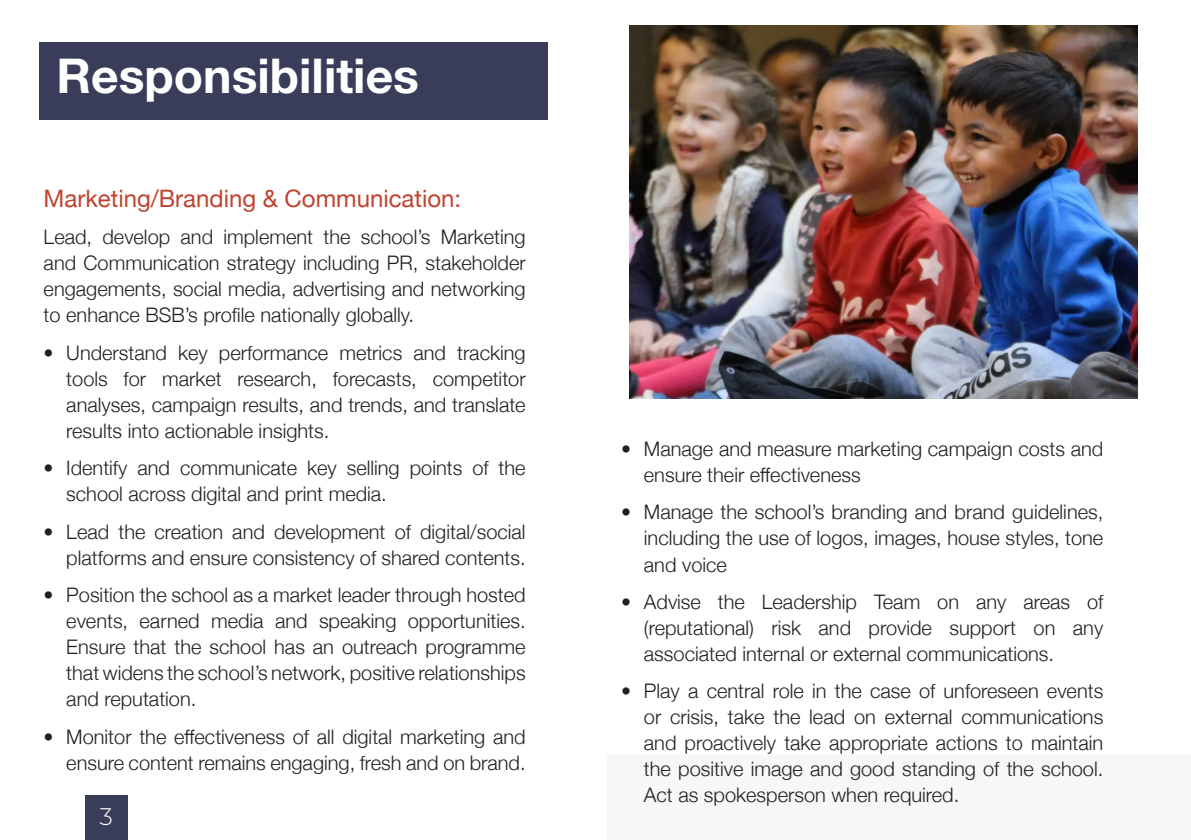
<style>
.page{position:relative;width:1191px;height:840px;background:#fff}
.page>*{position:absolute;margin:0;border:0;box-sizing:border-box;transform-origin:0 0}
.Title_Page{font:700 48px "Helvetica Neue LT Std";color:#fff}
.BSB_Style_1{font:24px "Helvetica Neue";color:#bf432f}
.t1{font:300 24px "Montserrat";color:#fff}
.BSB_Style_1-2{font:300 20px/26px "Helvetica Neue";color:#231f20;text-align:justify}
</style>
<div class="page">
<div style="left:607px;top:754px;width:584px;height:85px;background:#f7f7f8"></div>
<img style="left:629px;top:26px;width:508px;height:372px">
<div style="left:40px;top:42px;width:508px;height:77px;background:#393d59"></div>
<div style="left:85px;top:794px;width:43px;height:45px;background:#393d59"></div>
<p class="Title_Page" style="left:57px;top:46px;width:364px">Responsibilities</p>
<p class="BSB_Style_1" style="left:44px;top:181px;width:419px">Marketing/Branding &amp; Communication:</p>
<p class="BSB_Style_1-2" style="left:44px;top:222px;width:483px">Lead, develop and implement the school’s Marketing and Communication strategy including PR, stakeholder engagements, social media, advertising and networking to enhance BSB’s profile nationally globally.</p>
<p class="BSB_Style_1-2" style="left:66px;top:338px;width:461px;text-indent:-23px">• Understand key performance metrics and tracking tools for market research, forecasts, competitor analyses, campaign results, and trends, and translate results into actionable insights.</p>
<p class="BSB_Style_1-2" style="left:66px;top:453px;width:461px;text-indent:-23px">• Identify and communicate key selling points of the school across digital and print media.</p>
<p class="BSB_Style_1-2" style="left:44px;top:516px;width:483px;text-align:right">• Lead the creation and development of digital/social platforms and ensure consistency of shared contents.</p>
<p class="BSB_Style_1-2" style="left:66px;top:580px;width:461px;text-indent:-23px">• Position the school as a market leader through hosted events, earned media and speaking opportunities.<br>Ensure that the school has an outreach programme that widens the school’s network, positive relationships and reputation.</p>
<p class="BSB_Style_1-2" style="left:44px;top:721px;width:483px;text-align:right">• Monitor the effectiveness of all digital marketing and ensure content remains engaging, fresh and on brand.</p>
<p class="t1" style="left:100px;top:799px;width:15px">3</p>
<p class="BSB_Style_1-2" style="left:644px;top:434px;width:461px;text-indent:-23px">• Manage and measure marketing campaign costs and ensure their effectiveness</p>
<p class="BSB_Style_1-2" style="left:644px;top:497px;width:461px;text-indent:-23px">• Manage the school’s branding and brand guidelines, including the use of logos, images, house styles, tone and voice</p>
<p class="BSB_Style_1-2" style="left:644px;top:587px;width:461px;text-indent:-23px">• Advise the Leadership Team on any areas of (reputational) risk and provide support on any associated internal or external communications.</p>
<p class="BSB_Style_1-2" style="left:644px;top:676px;width:461px;text-indent:-23px">• Play a central role in the case of unforeseen events or crisis, take the lead on external communications and proactively take appropriate actions to maintain the positive image and good standing of the school.<br>Act as spokesperson when required.</p>
</div>
